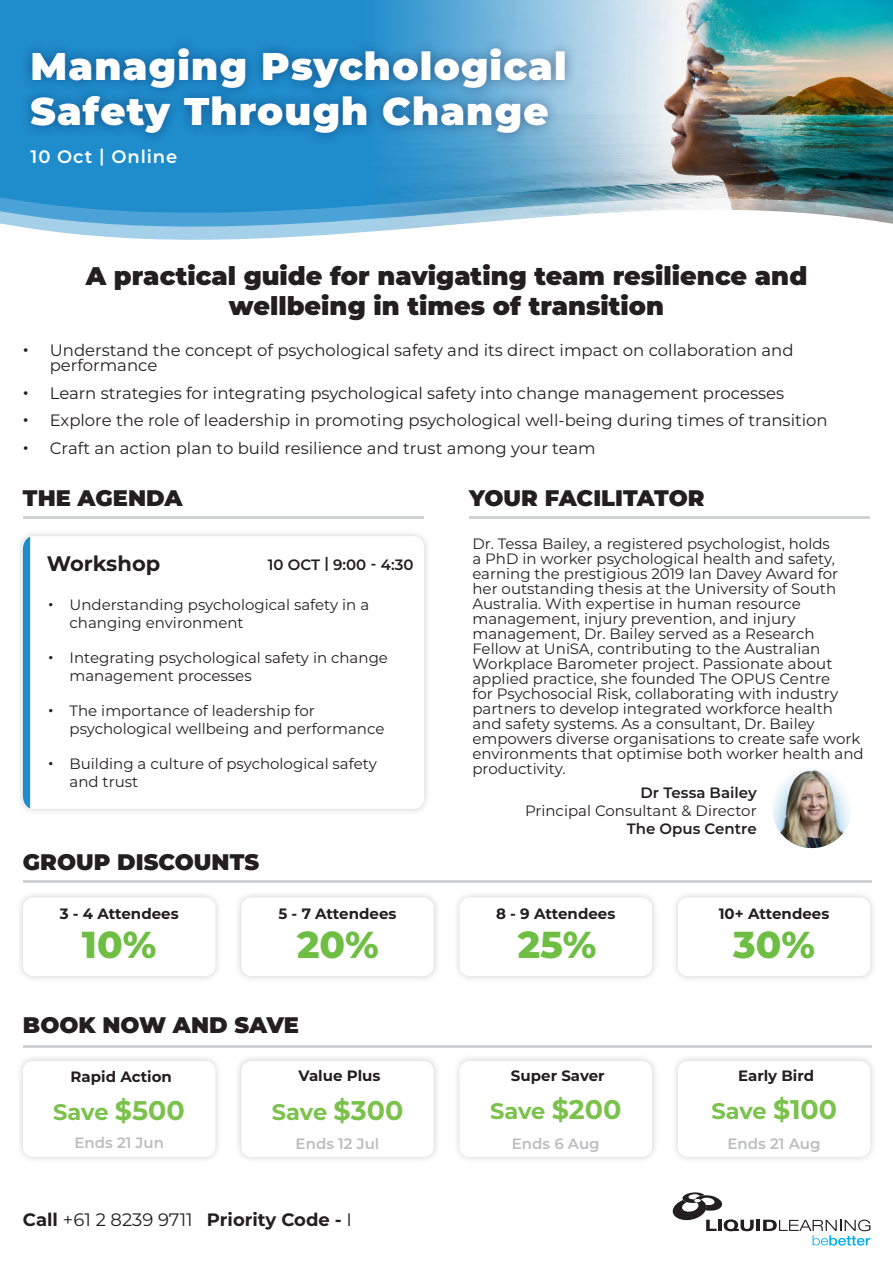
<style>
.page{position:relative;width:893px;height:1263px;background:#fff}
.page>*{position:absolute;margin:0;border:0;box-sizing:border-box;transform-origin:0 0}
.t1{font:900 38.55px/45px "Montserrat";letter-spacing:.03em;color:#fff}
.t2{font:800 37.5px "Montserrat";color:#6ebe44}
.t3{font:900 25.5px "Montserrat";color:#231f20}
.t4{font:900 22.5px "Montserrat";color:#231f20}
.WorkshopHeading{font:700 22.5px "Montserrat";letter-spacing:-.01em;color:#7ac24b}
.t5{font:700 21px "Montserrat";color:#231f20}
.t6{font:700 18px "Montserrat";color:#231f20}
.t7{font:600 18px "Montserrat";letter-spacing:.05em;color:#fff}
.t8{font:16.5px/15px "Montserrat";color:#231f20}
.t9{font:15px/15px "Montserrat";color:#231f20}
.WorkshopHeading-2{font:700 15px "Montserrat";color:#231f20}
.t10{font:600 15px "Montserrat";color:#231f20}
.WorkshopHeading-3{font:600 15px "Montserrat";color:#bcbdc0}
.s1{font-family:"Helvetica"}
.s2{font-size:27px}
.s3{font-weight:400}
</style>
<div class="page">
<svg style="left:672px;top:1192px;width:198px;height:53px"></svg>
<div style="left:16px;top:1054px;width:207px;height:110px;background:#231f20;opacity:.21"></div>
<div style="left:23px;top:1061px;width:192px;height:96px;background:#fff;border-radius:10px"></div>
<div style="left:453px;top:1054px;width:206px;height:110px;background:#231f20;opacity:.21"></div>
<div style="left:459px;top:1061px;width:193px;height:96px;background:#fff;border-radius:10px"></div>
<div style="left:234px;top:1054px;width:207px;height:110px;background:#231f20;opacity:.21"></div>
<div style="left:241px;top:1061px;width:193px;height:96px;background:#fff;border-radius:10px"></div>
<div style="left:671px;top:1054px;width:207px;height:110px;background:#231f20;opacity:.21"></div>
<div style="left:678px;top:1061px;width:192px;height:96px;background:#fff;border-radius:10px"></div>
<hr style="left:23px;top:1045px;width:848px;height:3px;background:#d1d2d4">
<div style="left:16px;top:890px;width:207px;height:93px;background:#231f20;opacity:.21"></div>
<div style="left:23px;top:897px;width:192px;height:79px;background:#fff;border-radius:10px"></div>
<div style="left:453px;top:890px;width:206px;height:93px;background:#231f20;opacity:.21"></div>
<div style="left:459px;top:897px;width:193px;height:79px;background:#fff;border-radius:10px"></div>
<div style="left:234px;top:890px;width:207px;height:93px;background:#231f20;opacity:.21"></div>
<div style="left:241px;top:897px;width:193px;height:79px;background:#fff;border-radius:10px"></div>
<div style="left:671px;top:890px;width:207px;height:93px;background:#f7f7f7"></div>
<div style="left:678px;top:897px;width:192px;height:79px;background:#fff;border-radius:10px"></div>
<hr style="left:23px;top:880px;width:848px;height:3px;background:#d1d2d4">
<div style="left:0;top:0;width:893px;height:253px;background:#1f8ccc"></div>
<img style="left:381px;top:0;width:512px;height:172px">
<img style="left:398px;top:172px;width:495px;height:14px">
<img style="left:405px;top:186px;width:488px;height:10px">
<svg style="left:0;top:196px;width:893px;height:57px;background:#b6d6e7"></svg>
<img style="left:772px;top:768px;width:80px;height:80px;border-radius:40px">
<div style="left:16px;top:529px;width:415px;height:287px;background:#231f20;opacity:.21"></div>
<div style="left:23px;top:536px;width:401px;height:273px;background:#fff;border-radius:10px"></div>
<div style="left:23px;top:537px;width:7px;height:271px;background:#1f8ccc"></div>
<hr style="left:23px;top:516px;width:401px;height:3px;background:#d1d2d4">
<hr style="left:469px;top:516px;width:401px;height:3px;background:#d1d2d4">
<div style="left:20px;top:36px;width:557px;height:110px;background:#00002d;opacity:.4"></div>
<p class="t1" style="left:31px;top:42px;width:537px">Managing Psychological<br>Safety Through Change</p>
<p class="t7" style="left:31px;top:144px;width:148px">10 Oct | Online</p>
<p class="t3" style="left:86px;top:257px;width:723px">A practical guide for navigating team resilience and</p>
<p class="t3" style="left:229px;top:287px;width:437px">wellbeing in times of transition</p>
<p class="t8" style="left:50px;top:342px;width:745px;text-indent:-27px"><span class="s1">•</span> Understand the concept of psychological safety and its direct impact on collaboration and performance</p>
<p class="t8" style="left:23px;top:385px;width:763px"><span class="s1">•</span> Learn strategies for integrating psychological safety into change management processes</p>
<p class="t8" style="left:23px;top:412px;width:806px"><span class="s1">•</span> Explore the role of leadership in promoting psychological well-being during times of transition</p>
<p class="t8" style="left:23px;top:440px;width:574px"><span class="s1">•</span> Craft an action plan to build resilience and trust among your team</p>
<p class="t4" style="left:23px;top:481px;width:161px">THE AGENDA</p>
<p class="t5" style="left:47px;top:548px;width:115px">Workshop</p>
<p class="t9" style="left:70px;top:595px;width:301px;line-height:18px;text-indent:-21px"><span class="s1">•</span> Understanding psychological safety in a changing environment</p>
<p class="t9" style="left:70px;top:648px;width:320px;line-height:18px;text-indent:-21px"><span class="s1">•</span> Integrating psychological safety in change management processes</p>
<p class="t9" style="left:70px;top:701px;width:316px;line-height:18px;text-indent:-21px"><span class="s1">•</span> The importance of leadership for psychological wellbeing and performance</p>
<p class="t9" style="left:70px;top:754px;width:309px;line-height:18px;text-indent:-21px"><span class="s1">•</span> Building a culture of psychological safety and trust</p>
<p class="t10" style="left:268px;top:554px;width:147px">10 OCT | 9:00 - 4:30</p>
<p class="t4" style="left:23px;top:845px;width:238px">GROUP DISCOUNTS</p>
<p class="WorkshopHeading-2" style="left:60px;top:903px;width:120px">3 - 4 Attendees</p>
<p class="t2" style="left:82px;top:917px;width:76px">10%</p>
<p class="WorkshopHeading-2" style="left:278px;top:903px;width:119px">5 - 7 Attendees</p>
<p class="t2" style="left:297px;top:917px;width:83px">20%</p>
<p class="t4" style="left:23px;top:1008px;width:278px">BOOK NOW AND SAVE</p>
<p class="WorkshopHeading-2" style="left:71px;top:1066px;width:103px">Rapid Action</p>
<p class="WorkshopHeading" style="left:53px;top:1095px;width:133px">Save <span class="s2">$500</span></p>
<p class="WorkshopHeading-2" style="left:299px;top:1064px;width:83px">Value Plus</p>
<p class="WorkshopHeading" style="left:272px;top:1095px;width:133px">Save <span class="s2">$300</span></p>
<p class="t4" style="left:469px;top:481px;width:237px">YOUR FACILITATOR</p>
<p class="t9" style="left:472px;top:536px;width:393px">Dr. Tessa Bailey, a registered psychologist, holds<br>a PhD in worker psychological health and safety, earning the prestigious 2019 Ian Davey Award for her outstanding thesis at the University of South Australia. With expertise in human resource management, injury prevention, and injury management, Dr. Bailey served as a Research Fellow at UniSA, contributing to the Australian Workplace Barometer project. Passionate about applied practice, she founded The OPUS Centre<br>for Psychosocial Risk, collaborating with industry partners to develop integrated workforce health and safety systems. As a consultant, Dr. Bailey empowers diverse organisations to create safe work environments that optimise both worker health and productivity.</p>
<p class="t10" style="left:641px;top:782px;width:118px">Dr Tessa Bailey</p>
<p class="t9" style="left:525px;top:803px;width:233px">Principal Consultant &amp; Director</p>
<p class="t10" style="left:627px;top:818px;width:131px">The Opus Centre</p>
<p class="WorkshopHeading-2" style="left:496px;top:903px;width:121px">8 - 9 Attendees</p>
<p class="t2" style="left:518px;top:918px;width:80px">25%</p>
<p class="WorkshopHeading-2" style="left:511px;top:1064px;width:95px">Super Saver</p>
<p class="WorkshopHeading" style="left:490px;top:1095px;width:133px">Save <span class="s2">$200</span></p>
<p class="WorkshopHeading-2" style="left:719px;top:903px;width:112px">10+ Attendees</p>
<p class="t2" style="left:733px;top:918px;width:83px">30%</p>
<p class="WorkshopHeading-2" style="left:738px;top:1064px;width:78px">Early Bird</p>
<p class="WorkshopHeading" style="left:711px;top:1095px;width:127px">Save <span class="s2">$100</span></p>
<p class="WorkshopHeading-3" style="left:74px;top:1132px;width:91px">Ends 21 Jun</p>
<p class="WorkshopHeading-3" style="left:296px;top:1133px;width:85px">Ends 12 Jul</p>
<p class="WorkshopHeading-3" style="left:512px;top:1133px;width:89px">Ends 6 Aug</p>
<p class="WorkshopHeading-3" style="left:727px;top:1133px;width:94px">Ends 21 Aug</p>
<p class="t6" style="left:23px;top:1206px;width:331px">Call <span class="s3">+61 2 8239 9711</span> Priority Code - <span class="s3">I</span></p>
</div>
